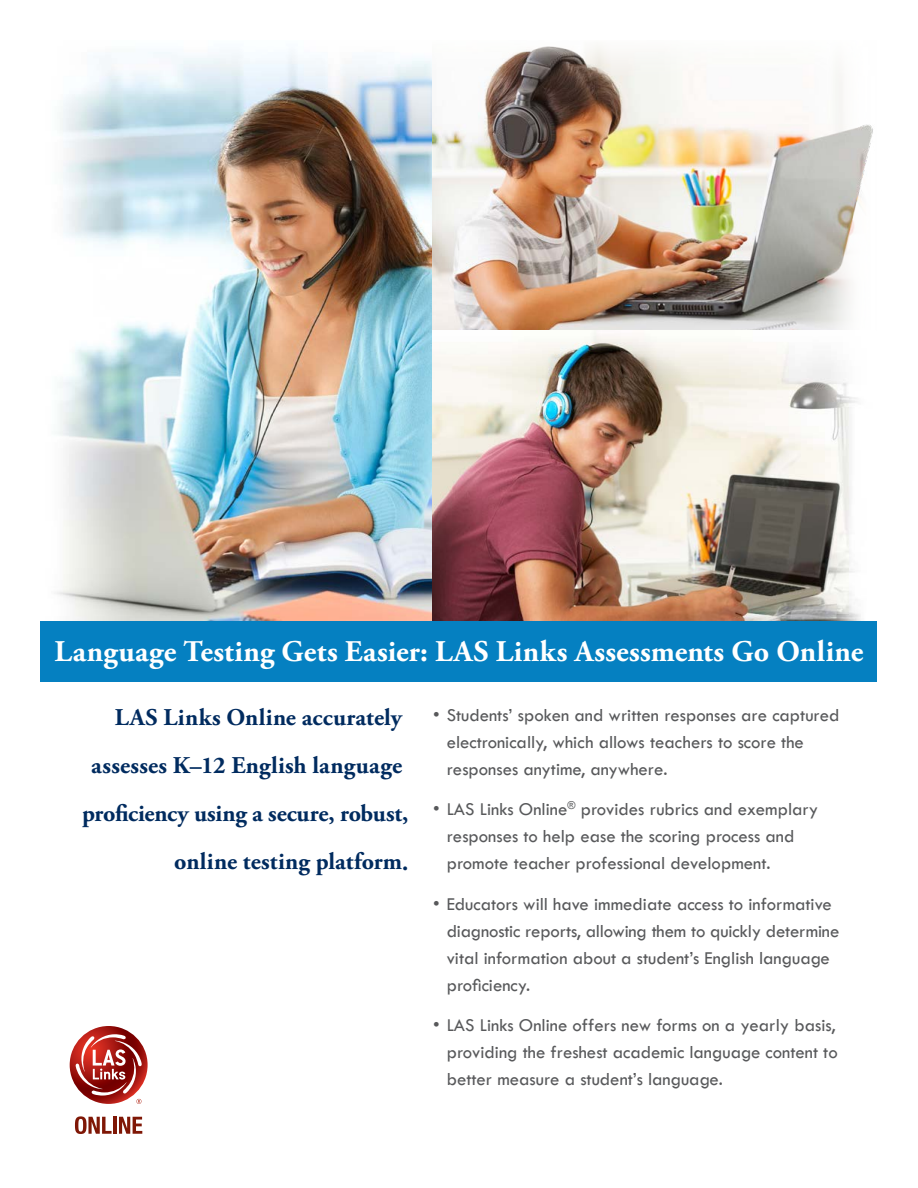
<style>
.page{position:relative;width:918px;height:1188px;background:#fff}
.page>*{position:absolute;margin:0;border:0;box-sizing:border-box;transform-origin:0 0}
.t1{font:700 30px "Adobe Garamond Pro";letter-spacing:.01em;color:#fff}
.t2{font:700 24px/48px "Adobe Garamond Pro";letter-spacing:.005em;color:#002b5f;text-align:right}
.t3{font:18.75px/27px "Tw Cen";color:#58595b}
</style>
<div class="page">
<div style="left:40px;top:621px;width:838px;height:61px;background:#0580c1"></div>
<svg style="left:75px;top:1116px;width:37px;height:18px"></svg>
<hr style="left:113px;top:1117px;width:4px;height:17px;background:#7f1706">
<svg style="left:119px;top:1117px;width:23px;height:17px"></svg>
<svg style="left:70px;top:1026px;width:78px;height:78px"></svg>
<svg style="left:75px;top:1034px;width:67px;height:70px"></svg>
<img style="left:432px;top:45px;width:441px;height:576px">
<img style="left:56px;top:52px;width:376px;height:569px">
<h1 class="t1" style="left:55px;top:634px;width:810px">Language Testing Gets Easier: LAS Links Assessments Go Online</h1>
<p class="t2" style="left:82px;top:694px;width:328px">LAS Links Online accurately assesses K–12 English language proficiency using a secure, robust, online testing platform.</p>
<p class="t3" style="left:447px;top:701px;width:394px;text-indent:-14px">• Students’ spoken and written responses are captured electronically, which allows teachers to score the responses anytime, anywhere.</p>
<p class="t3" style="left:447px;top:796px;width:373px;text-indent:-14px">• LAS Links Online<sup>®</sup> provides rubrics and exemplary responses to help ease the scoring process and promote teacher professional development.</p>
<p class="t3" style="left:447px;top:890px;width:394px;text-indent:-14px">• Educators will have immediate access to informative diagnostic reports, allowing them to quickly determine vital information about a student’s English language proficiency.</p>
<p class="t3" style="left:447px;top:1012px;width:393px;text-indent:-14px">• LAS Links Online offers new forms on a yearly basis, providing the freshest academic language content to better measure a student’s language.</p>
</div>
